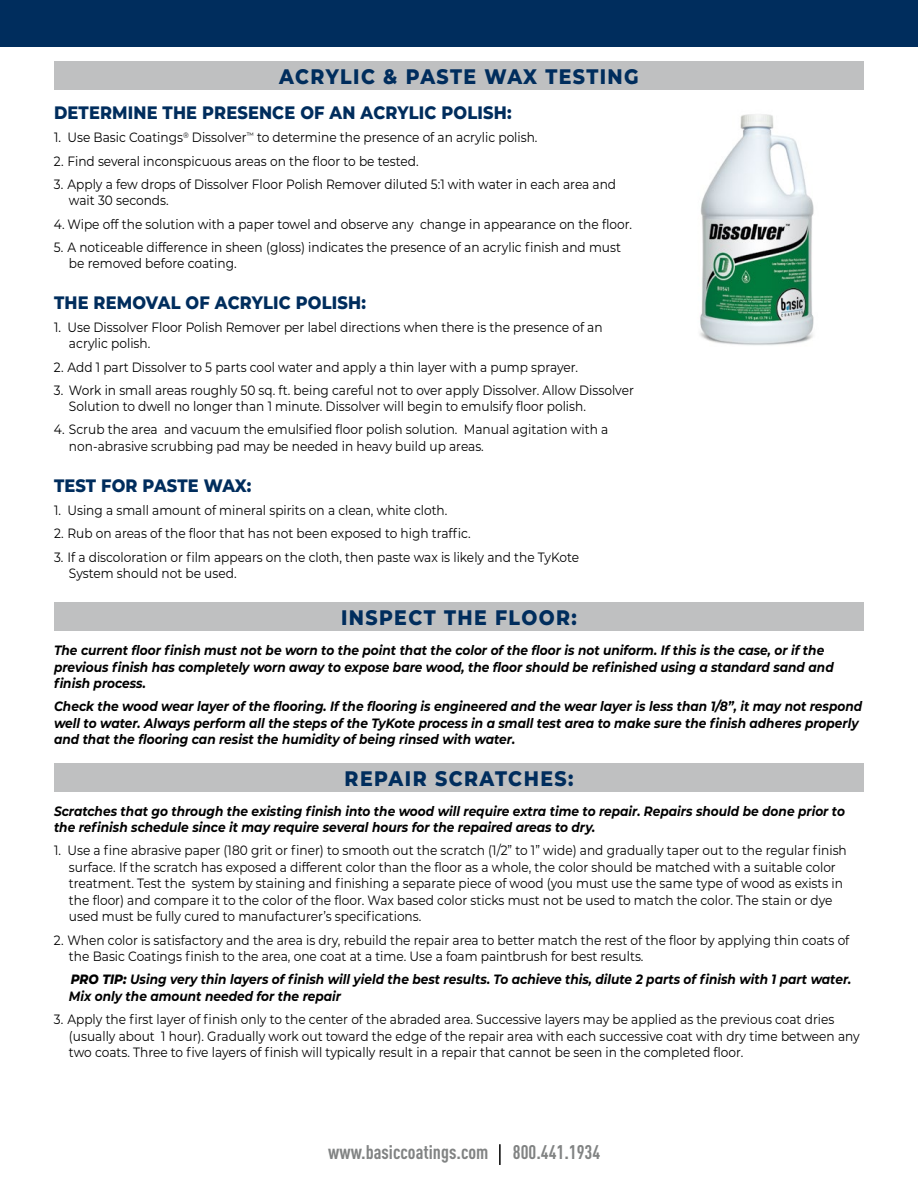
<style>
.page{position:relative;width:918px;height:1188px;background:#fff}
.page>*{position:absolute;margin:0;border:0;box-sizing:border-box;transform-origin:0 0}
.t1{font:800 21px "Montserrat";letter-spacing:.075em;color:#002d5d;scale:.9 1}
.t2{font:700 condensed 19.5px "DIN Pro";color:#818383}
.t3{font:800 18px "Montserrat";letter-spacing:.01em;color:#002d5d;scale:.9 1}
.t4{font:13.5px/16.5px "Montserrat";color:#000;scale:.9 1}
.t5{font:italic 700 13.5px/16.5px "Montserrat";color:#000;scale:.9 1}
.s1{font-weight:800}
</style>
<div class="page">
<img style="left:699px;top:114px;width:115px;height:232px">
<div style="left:0;top:0;width:918px;height:46px;background:#002d5d"></div>
<hr style="left:499px;top:1144px;width:2px;height:21px;background:#000">
<div style="left:54px;top:763px;width:810px;height:29px;background:#bfc0c1"></div>
<div style="left:54px;top:603px;width:810px;height:28px;background:#bfc0c1"></div>
<div style="left:54px;top:61px;width:810px;height:29px;background:#bfc0c1"></div>
<h1 class="t1" style="left:279px;top:61px;width:401px">ACRYLIC &amp; PASTE WAX TESTING</h1>
<h3 class="t3" style="left:54px;top:100px;width:510px">DETERMINE THE PRESENCE OF AN ACRYLIC POLISH:</h3>
<p class="t4" style="left:54px;top:129px;width:539px">1. Use Basic Coatings<sup>®</sup> Dissolver<sup>™</sup> to determine the presence of an acrylic polish.</p>
<p class="t4" style="left:54px;top:152px;width:407px">2. Find several inconspicuous areas on the floor to be tested.</p>
<p class="t4" style="left:69px;top:175px;width:609px;text-indent:-15px">3. Apply a few drops of Dissolver Floor Polish Remover diluted 5:1 with water in each area and wait 30 seconds.</p>
<p class="t4" style="left:54px;top:215px;width:644px">4. Wipe off the solution with a paper towel and observe any change in appearance on the floor.</p>
<p class="t4" style="left:69px;top:238px;width:615px;text-indent:-15px">5. A noticeable difference in sheen (gloss) indicates the presence of an acrylic finish and must be removed before coating.</p>
<h3 class="t3" style="left:54px;top:289px;width:348px">THE REMOVAL OF ACRYLIC POLISH:</h3>
<p class="t4" style="left:69px;top:318px;width:595px;text-indent:-15px">1. Use Dissolver Floor Polish Remover per label directions when there is the presence of an acrylic polish.</p>
<p class="t4" style="left:54px;top:358px;width:584px">2. Add 1 part Dissolver to 5 parts cool water and apply a thin layer with a pump sprayer.</p>
<p class="t4" style="left:69px;top:381px;width:629px;text-indent:-15px">3. Work in small areas roughly 50 sq. ft. being careful not to over apply Dissolver. Allow Dissolver<br>Solution to dwell no longer than 1 minute. Dissolver will begin to emulsify floor polish.</p>
<p class="t4" style="left:69px;top:421px;width:601px;text-indent:-15px">4. Scrub the area and vacuum the emulsified floor polish solution. Manual agitation with a non-abrasive scrubbing pad may be needed in heavy build up areas.</p>
<h3 class="t3" style="left:54px;top:472px;width:221px">TEST FOR PASTE WAX:</h3>
<p class="t4" style="left:54px;top:502px;width:439px">1. Using a small amount of mineral spirits on a clean, white cloth.</p>
<p class="t4" style="left:54px;top:525px;width:465px">2. Rub on areas of the floor that has not been exposed to high traffic.</p>
<p class="t4" style="left:69px;top:548px;width:568px;text-indent:-15px">3. If a discoloration or film appears on the cloth, then paste wax is likely and the TyKote<br>System should not be used.</p>
<h1 class="t1" style="left:341px;top:602px;width:264px">INSPECT THE FLOOR:</h1>
<p class="t5" style="left:54px;top:642px;width:868px">The current floor finish must not be worn to the point that the color of the floor is not uniform. If this is the case, or if the previous finish has completely worn away to expose bare wood, the floor should be refinished using a standard sand and finish process.</p>
<p class="t5" style="left:54px;top:698px;width:900px">Check the wood wear layer of the flooring. If the flooring is engineered and the wear layer is less than 1/8”, it may not respond well to water. Always perform all the steps of the TyKote process in a small test area to make sure the finish adheres properly and that the flooring can resist the humidity of being rinsed with water.</p>
<h1 class="t1" style="left:345px;top:763px;width:256px">REPAIR SCRATCHES:</h1>
<p class="t5" style="left:54px;top:802px;width:880px">Scratches that go through the existing finish into the wood will require extra time to repair. Repairs should be done prior to the refinish schedule since it may require several hours for the repaired areas to dry.</p>
<p class="t4" style="left:69px;top:842px;width:866px;text-indent:-15px">1. Use a fine abrasive paper (180 grit or finer) to smooth out the scratch (1/2” to 1” wide) and gradually taper out to the regular finish surface. If the scratch has exposed a different color than the floor as a whole, the color should be matched with a suitable color treatment. Test the system by staining and finishing a separate piece of wood (you must use the same type of wood as exists in the floor) and compare it to the color of the floor. Wax based color sticks must not be used to match the color. The stain or dye used must be fully cured to manufacturer’s specifications.</p>
<p class="t4" style="left:69px;top:931px;width:869px;text-indent:-15px">2. When color is satisfactory and the area is dry, rebuild the repair area to better match the rest of the floor by applying thin coats of the Basic Coatings finish to the area, one coat at a time. Use a foam paintbrush for best results.</p>
<p class="t5" style="left:69px;top:971px;width:871px"><span class="s1">PRO TIP:</span> Using very thin layers of finish will yield the best results. To achieve this, dilute 2 parts of finish with 1 part water.<br>Mix only the amount needed for the repair</p>
<p class="t4" style="left:69px;top:1011px;width:880px;text-indent:-15px">3. Apply the first layer of finish only to the center of the abraded area. Successive layers may be applied as the previous coat dries (usually about 1 hour). Gradually work out toward the edge of the repair area with each successive coat with dry time between any two coats. Three to five layers of finish will typically result in a repair that cannot be seen in the completed floor.</p>
<h2 class="t2" style="left:328px;top:1137px;width:162px">www.basiccoatings.com</h2>
<h2 class="t2" style="left:513px;top:1137px;width:89px">800.441.1934</h2>
</div>
